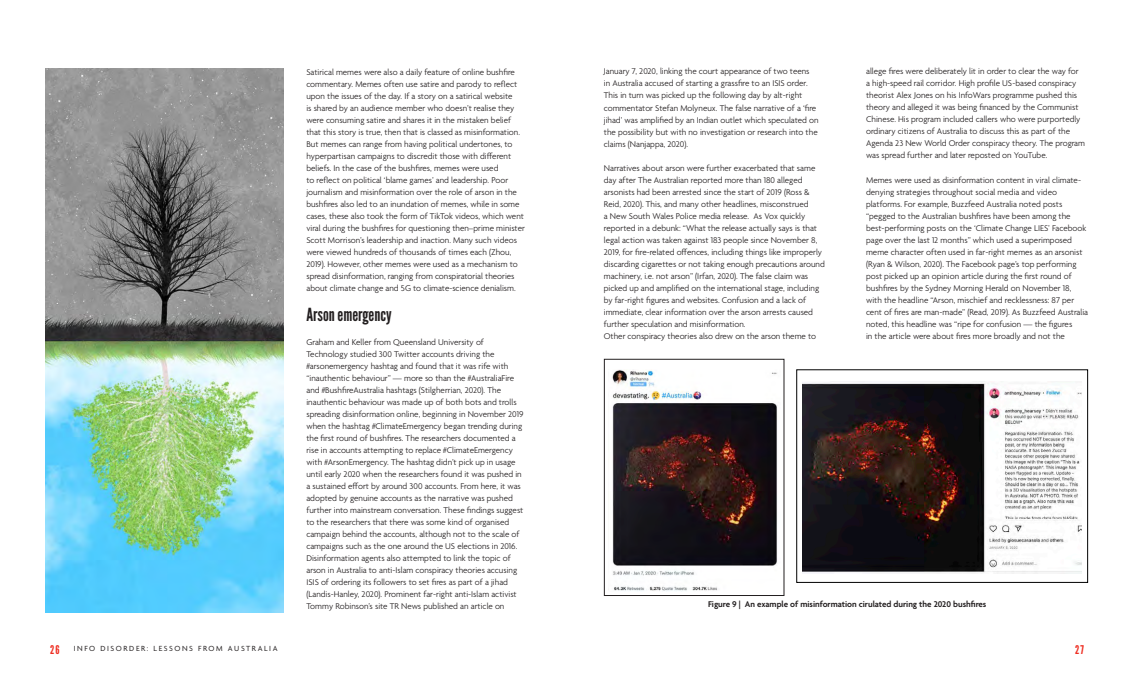
<style>
.page{position:relative;width:1134px;height:681px;background:#fff}
.page>*{position:absolute;margin:0;border:0;box-sizing:border-box;transform-origin:0 0}
.t1{font:18px "League Gothic";color:#231f20}
.t2{font:12px "League Gothic";color:#ee2e22}
.t3{font:300 9px/12px "Agenda";color:#231f20}
.Text_9pt_White__Alig{font:600 9px "Agenda";color:#231f20}
.t4{font:8px "Agenda";letter-spacing:.2em;color:#231f20}
.s1{font-family:"League Gothic";font-size:12px;color:#ee2e22}
</style>
<div class="page">
<img style="left:46px;top:68px;width:237px;height:544px">
<div style="left:796px;top:369px;width:292px;height:213px;background:#fff;border:1px solid #000"></div>
<div style="left:604px;top:358px;width:180px;height:237px;border:1px solid #231f20"></div>
<img style="left:612px;top:369px;width:165px;height:222px">
<img style="left:802px;top:381px;width:280px;height:192px">
<p class="t3" style="left:306px;top:66px;width:220px">Satirical memes were also a daily feature of online bushfire commentary. Memes often use satire and parody to reflect upon the issues of the day. If a story on a satirical website<br>is shared by an audience member who doesn’t realise they were consuming satire and shares it in the mistaken belief that this story is true, then that is classed as misinformation.<br>But memes can range from having political undertones, to hyperpartisan campaigns to discredit those with different beliefs. In the case of the bushfires, memes were used<br>to reflect on political ‘blame games’ and leadership. Poor journalism and misinformation over the role of arson in the bushfires also led to an inundation of memes, while in some cases, these also took the form of TikTok videos, which went viral during the bushfires for questioning then–prime minister Scott Morrison’s leadership and inaction. Many such videos were viewed hundreds of thousands of times each (Zhou, 2019). However, other memes were used as a mechanism to spread disinformation, ranging from conspiratorial theories about climate change and 5G to climate-science denialism.</p>
<p class="t1" style="left:306px;top:303px;width:87px">Arson emergency</p>
<p class="t3" style="left:306px;top:336px;width:218px">Graham and Keller from Queensland University of Technology studied 300 Twitter accounts driving the #arsonemergency hashtag and found that it was rife with “inauthentic behaviour” — more so than the #AustraliaFire and #BushfireAustralia hashtags (Stilgherrian, 2020). The inauthentic behaviour was made up of both bots and trolls spreading disinformation online, beginning in November 2019 when the hashtag #ClimateEmergency began trending during the first round of bushfires. The researchers documented a rise in accounts attempting to replace #ClimateEmergency with #ArsonEmergency. The hashtag didn’t pick up in usage until early 2020 when the researchers found it was pushed in a sustained effort by around 300 accounts. From here, it was adopted by genuine accounts as the narrative was pushed further into mainstream conversation. These findings suggest to the researchers that there was some kind of organised campaign behind the accounts, although not to the scale of campaigns such as the one around the US elections in 2016.</p>
<p class="t3" style="left:306px;top:552px;width:212px">Disinformation agents also attempted to link the topic of arson in Australia to anti-Islam conspiracy theories accusing ISIS of ordering its followers to set fires as part of a jihad (Landis-Hanley, 2020). Prominent far-right anti-Islam activist Tommy Robinson’s site TR News published an article on</p>
<p class="t3" style="left:604px;top:66px;width:216px">January 7, 2020, linking the court appearance of two teens<br>in Australia accused of starting a grassfire to an ISIS order.<br>This in turn was picked up the following day by alt-right commentator Stefan Molyneux. The false narrative of a ‘fire jihad’ was amplified by an Indian outlet which speculated on the possibility but with no investigation or research into the claims (Nanjappa, 2020).</p>
<p class="t3" style="left:604px;top:162px;width:222px">Narratives about arson were further exacerbated that same day after The Australian reported more than 180 alleged arsonists had been arrested since the start of 2019 (Ross &amp; Reid, 2020). This, and many other headlines, misconstrued<br>a New South Wales Police media release. As Vox quickly reported in a debunk: “What the release actually says is that legal action was taken against 183 people since November 8, 2019, for fire-related offences, including things like improperly discarding cigarettes or not taking enough precautions around machinery, i.e. not arson” (Irfan, 2020). The false claim was picked up and amplified on the international stage, including by far-right figures and websites. Confusion and a lack of immediate, clear information over the arson arrests caused further speculation and misinformation.</p>
<p class="t3" style="left:604px;top:330px;width:214px">Other conspiracy theories also drew on the arson theme to</p>
<p class="t3" style="left:866px;top:66px;width:221px">allege fires were deliberately lit in order to clear the way for<br>a high-speed rail corridor. High profile US-based conspiracy theorist Alex Jones on his InfoWars programme pushed this theory and alleged it was being financed by the Communist Chinese. His program included callers who were purportedly ordinary citizens of Australia to discuss this as part of the Agenda 23 New World Order conspiracy theory. The program was spread further and later reposted on YouTube.</p>
<p class="t3" style="left:866px;top:174px;width:224px">Memes were used as disinformation content in viral climate&shy;denying strategies throughout social media and video platforms. For example, Buzzfeed Australia noted posts “pegged to the Australian bushfires have been among the best-performing posts on the ‘Climate Change LIES’ Facebook page over the last 12 months” which used a superimposed meme character often used in far-right memes as an arsonist (Ryan &amp; Wilson, 2020). The Facebook page’s top performing post picked up an opinion article during the first round of bushfires by the Sydney Morning Herald on November 18, with the headline “Arson, mischief and recklessness: 87 per cent of fires are man-made” (Read, 2019). As Buzzfeed Australia noted, this headline was “ripe for confusion — the figures<br>in the article were about fires more broadly and not the</p>
<p class="Text_9pt_White__Alig" style="left:708px;top:599px;width:280px">Figure 9 | An example of misinformation cirulated during the 2020 bushfires</p>
<p class="t4" style="left:50px;top:644px;width:229px"><span class="s1">26</span> INFO DISORDER: LESSONS FROM AUSTRALIA</p>
<h2 class="t2" style="left:1075px;top:641px;width:10px">27</h2>
</div>
